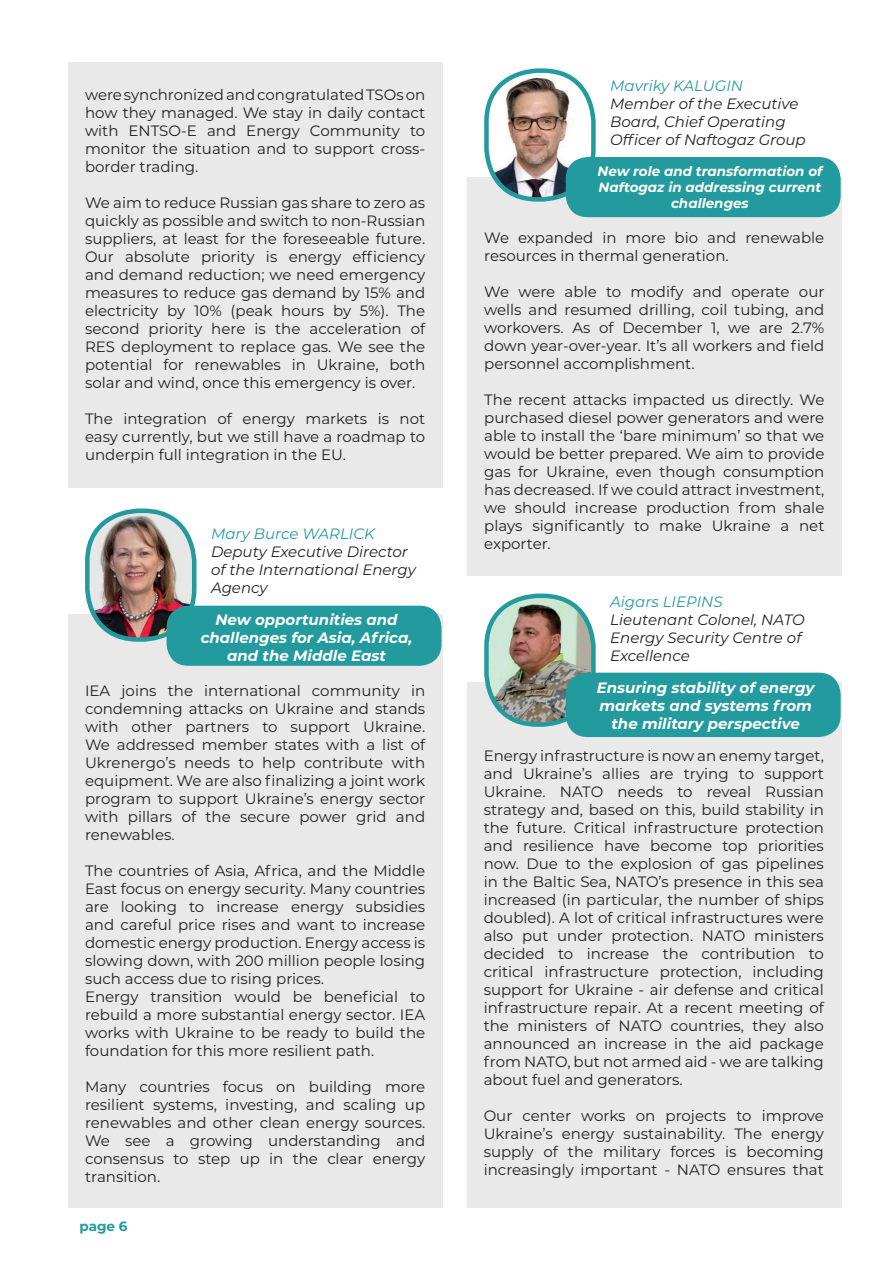
<style>
.page{position:relative;width:893px;height:1263px;background:#fff}
.page>*{position:absolute;margin:0;border:0;box-sizing:border-box;transform-origin:0 0}
.t1{font:15px/18px "Montserrat";color:#231f20;text-align:justify}
.t2{font:italic 15px/18px "Montserrat";color:#231f20}
.t3{font:italic 700 15px/18px "Montserrat";color:#fff;text-align:center}
.t4{font:italic 15px "Montserrat";color:#239b9e}
.t5{font:italic 700 13.5px/16.2px "Montserrat";color:#fff;text-align:center}
.t6{font:700 13.5px "Montserrat";color:#239b9e}
</style>
<div class="page">
<div style="left:68px;top:63px;width:374px;height:425px;background:#e9e9e9"></div>
<div style="left:467px;top:177px;width:374px;height:399px;background:#e9e9e9"></div>
<div style="left:68px;top:614px;width:374px;height:594px;background:#e9e9e9"></div>
<div style="left:467px;top:682px;width:374px;height:526px;background:#e9e9e9"></div>
<img style="left:486px;top:73px;width:105px;height:126px">
<div style="left:484px;top:68px;width:112px;height:134px;border:4px solid #239b9e;border-radius:51px"></div>
<img style="left:87px;top:512px;width:104px;height:127px">
<div style="left:85px;top:508px;width:111px;height:134px;border:4px solid #239b9e;border-radius:51px"></div>
<img style="left:486px;top:596px;width:105px;height:128px">
<div style="left:484px;top:594px;width:112px;height:133px;border:4px solid #239b9e;border-radius:51px"></div>
<div style="left:566px;top:157px;width:275px;height:60px;background:#239b9e;border-radius:22px"></div>
<div style="left:167px;top:606px;width:274px;height:60px;background:#239b9e;border-radius:22px"></div>
<div style="left:566px;top:673px;width:275px;height:64px;background:#239b9e;border-radius:22px"></div>
<p class="t1" style="left:85px;top:85px;width:342px">were synchronized and congratulated TSOs on how they managed. We stay in daily contact with ENTSO-E and Energy Community to monitor the situation and to support cross&shy;border trading.</p>
<p class="t1" style="left:85px;top:193px;width:342px">We aim to reduce Russian gas share to zero as quickly as possible and switch to non-Russian suppliers, at least for the foreseeable future.<br>Our absolute priority is energy efficiency and demand reduction; we need emergency measures to reduce gas demand by 15% and electricity by 10% (peak hours by 5%). The second priority here is the acceleration of RES deployment to replace gas. We see the potential for renewables in Ukraine, both solar and wind, once this emergency is over.</p>
<p class="t1" style="left:85px;top:409px;width:342px">The integration of energy markets is not easy currently, but we still have a roadmap to underpin full integration in the EU.</p>
<p class="t4" style="left:211px;top:524px;width:165px">Mary Burce WARLICK</p>
<p class="t2" style="left:211px;top:543px;width:206px">Deputy Executive Director of the International Energy<br>Agency</p>
<p class="t3" style="left:201px;top:610px;width:213px">New opportunities and challenges for Asia, Africa, and the Middle East</p>
<p class="t1" style="left:85px;top:681px;width:342px">IEA joins the international community in condemning attacks on Ukraine and stands with other partners to support Ukraine.<br>We addressed member states with a list of Ukrenergo’s needs to help contribute with equipment. We are also finalizing a joint work program to support Ukraine’s energy sector with pillars of the secure power grid and renewables.</p>
<p class="t1" style="left:85px;top:861px;width:342px;text-align:left">The countries of Asia, Africa, and the Middle East focus on energy security. Many countries are looking to increase energy subsidies and careful price rises and want to increase domestic energy production. Energy access is slowing down, with 200 million people losing such access due to rising prices.<br>Energy transition would be beneficial to rebuild a more substantial energy sector. IEA works with Ukraine to be ready to build the foundation for this more resilient path.</p>
<p class="t1" style="left:85px;top:1077px;width:342px">Many countries focus on building more resilient systems, investing, and scaling up renewables and other clean energy sources.<br>We see a growing understanding and consensus to step up in the clear energy transition.</p>
<p class="t6" style="left:80px;top:1216px;width:49px">page 6</p>
<p class="t4" style="left:610px;top:75px;width:134px">Mavriky KALUGIN</p>
<p class="t2" style="left:610px;top:94px;width:197px">Member of the Executive<br>Board, Chief Operating<br>Officer of Naftogaz Group</p>
<p class="t5" style="left:597px;top:162px;width:227px">New role and transformation of<br>Naftogaz in addressing current challenges</p>
<p class="t1" style="left:484px;top:228px;width:342px">We expanded in more bio and renewable resources in thermal generation.</p>
<p class="t1" style="left:484px;top:282px;width:342px">We were able to modify and operate our wells and resumed drilling, coil tubing, and workovers. As of December 1, we are 2.7% down year-over-year. It’s all workers and field personnel accomplishment.</p>
<p class="t1" style="left:484px;top:390px;width:342px">The recent attacks impacted us directly. We purchased diesel power generators and were able to install the ‘bare minimum’ so that we would be better prepared. We aim to provide gas for Ukraine, even though consumption has decreased. If we could attract investment, we should increase production from shale plays significantly to make Ukraine a net exporter.</p>
<p class="t4" style="left:610px;top:592px;width:114px">Aigars LIEPINS</p>
<p class="t2" style="left:610px;top:611px;width:196px">Lieutenant Colonel, NATO<br>Energy Security Centre of<br>Excellence</p>
<p class="t3" style="left:597px;top:678px;width:219px">Ensuring stability of energy markets and systems from the military perspective</p>
<p class="t1" style="left:484px;top:746px;width:342px">Energy infrastructure is now an enemy target, and Ukraine’s allies are trying to support Ukraine. NATO needs to reveal Russian strategy and, based on this, build stability in the future. Critical infrastructure protection and resilience have become top priorities now. Due to the explosion of gas pipelines in the Baltic Sea, NATO’s presence in this sea increased (in particular, the number of ships doubled). A lot of critical infrastructures were also put under protection. NATO ministers decided to increase the contribution to critical infrastructure protection, including support for Ukraine - air defense and critical infrastructure repair. At a recent meeting of the ministers of NATO countries, they also announced an increase in the aid package from NATO, but not armed aid - we are talking about fuel and generators.</p>
<p class="t1" style="left:484px;top:1106px;width:342px">Our center works on projects to improve Ukraine’s energy sustainability. The energy supply of the military forces is becoming increasingly important - NATO ensures that</p>
</div>
